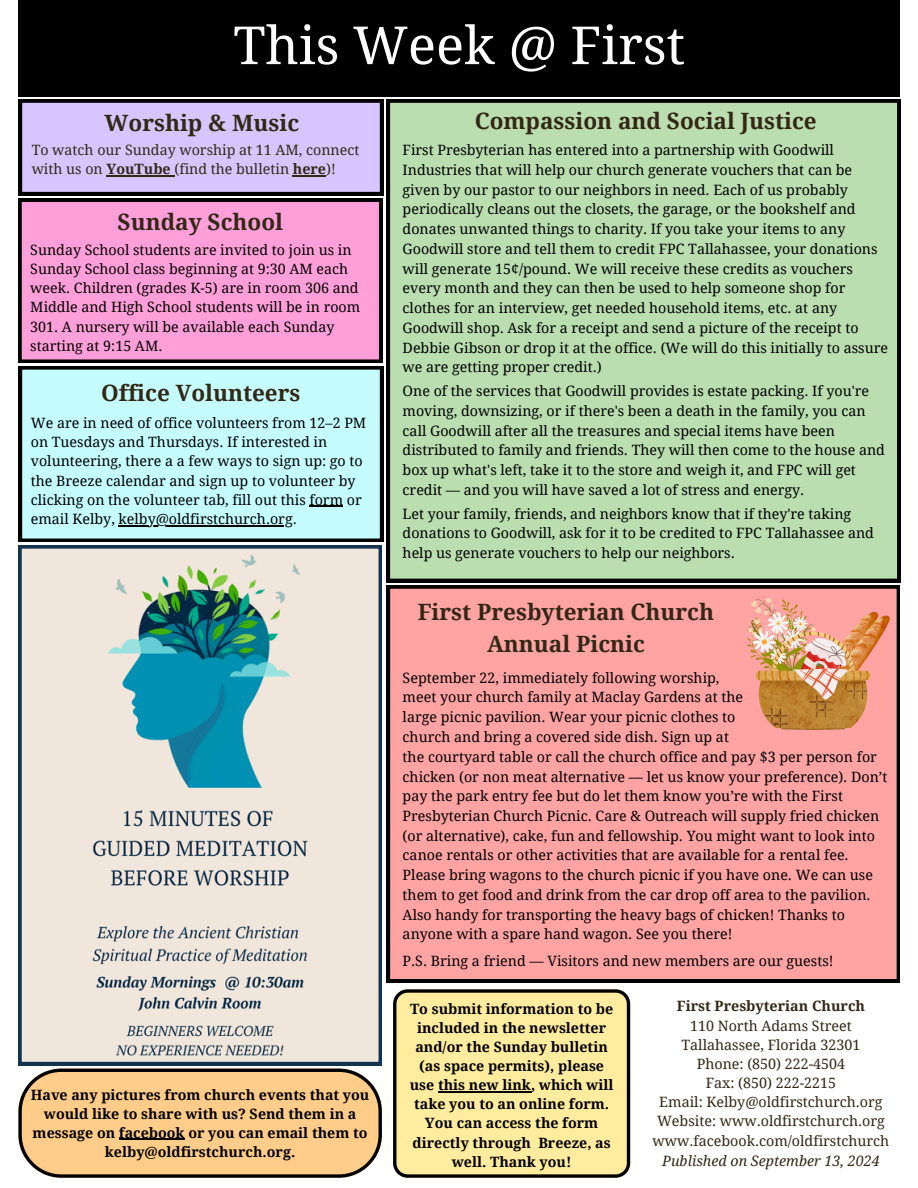
<style>
.page{position:relative;width:918px;height:1188px;background:#fff}
.page>*{position:absolute;margin:0;border:0;box-sizing:border-box;transform-origin:0 0}
.t1{font:52.5px "Droid Serif";color:#fff}
.t2{font:700 22.5px/31.5px "Droid Serif";color:#332715;text-align:center}
.t3{font:14.25px/19.8px "Droid Serif";color:#000}
.t4{font:700 14.25px/19.2px "Droid Serif";color:#000;text-align:center}
.t5{font:14.25px/19.2px "Droid Serif";color:#332715}
.t6{font:italic 14.25px "Droid Serif";color:#332715}
.t7{font:700 14.25px "Droid Serif";color:#332715}
.s1{font-weight:700}
</style>
<div class="page">
<div style="left:18px;top:0;width:882px;height:96px;background:#000"></div>
<svg style="left:393px;top:989px;width:237px;height:189px"></svg>
<hr style="left:438px;top:1091px;width:93px;height:1px;background:#000">
<svg style="left:19px;top:99px;width:364px;height:96px"></svg>
<hr style="left:293px;top:176px;width:33px;height:1px;background:#332715">
<svg style="left:18px;top:199px;width:364px;height:164px"></svg>
<div style="left:19px;top:366px;width:364px;height:176px;background:#c5fdff"></div>
<hr style="left:309px;top:506px;width:34px;height:1px;background:#000">
<hr style="left:119px;top:525px;width:174px;height:1px;background:#000">
<div style="left:387px;top:99px;width:513px;height:483px;background:#badeb0"></div>
<div style="left:387px;top:585px;width:513px;height:397px;background:#ffa3a3"></div>
<img style="left:748px;top:599px;width:141px;height:130px">
<svg style="left:18px;top:545px;width:364px;height:520px"></svg>
<svg style="left:18px;top:1069px;width:364px;height:109px"></svg>
<hr style="left:119px;top:1139px;width:66px;height:1px;background:#000">
<h1 class="t1" style="left:233px;top:15px;width:453px">This Week @ First</h1>
<h2 class="t2" style="left:105px;top:107px;width:196px">Worship &amp; Music</h2>
<p class="t5" style="left:32px;top:141px;width:329px">To watch our Sunday worship at 11 AM, connect with us on <span class="s1">YouTube</span> (find the bulletin <span class="s1">here</span>)!</p>
<p class="t2" style="left:118px;top:206px;width:167px">Sunday School</p>
<h2 class="t3" style="left:30px;top:240px;width:331px;line-height:19.2px">Sunday School students are invited to join us in Sunday School class beginning at 9:30 AM each week. Children (grades K-5) are in room 306 and Middle and High School students will be in room 301. A nursery will be available each Sunday starting at 9:15 AM.</h2>
<h3 class="t2" style="left:101px;top:377px;width:201px">Office Volunteers</h3>
<p class="t3" style="left:31px;top:414px;width:337px;line-height:19.2px">We are in need of office volunteers from 12–2 PM on Tuesdays and Thursdays. If interested in volunteering, there a a few ways to sign up: go to the Breeze calendar and sign up to volunteer by clicking on the volunteer tab, fill out this form or email Kelby, kelby@oldfirstchurch.org.</p>
<p class="t4" style="left:31px;top:1085px;width:340px">Have any pictures from church events that you would like to share with us? Send them in a message on facebook or you can email them to kelby@oldfirstchurch.org.</p>
<h2 class="t2" style="left:475px;top:106px;width:344px">Compassion and Social Justice</h2>
<p class="t3" style="left:403px;top:140px;width:487px">First Presbyterian has entered into a partnership with Goodwill Industries that will help our church generate vouchers that can be given by our pastor to our neighbors in need. Each of us probably periodically cleans out the closets, the garage, or the bookshelf and donates unwanted things to charity. If you take your items to any Goodwill store and tell them to credit FPC Tallahassee, your donations will generate 15¢/pound. We will receive these credits as vouchers every month and they can then be used to help someone shop for clothes for an interview, get needed household items, etc. at any Goodwill shop. Ask for a receipt and send a picture of the receipt to Debbie Gibson or drop it at the office. (We will do this initially to assure we are getting proper credit.)</p>
<p class="t3" style="left:403px;top:381px;width:484px">One of the services that Goodwill provides is estate packing. If you're moving, downsizing, or if there's been a death in the family, you can call Goodwill after all the treasures and special items have been distributed to family and friends. They will then come to the house and box up what's left, take it to the store and weigh it, and FPC will get credit — and you will have saved a lot of stress and energy.</p>
<p class="t3" style="left:403px;top:504px;width:473px">Let your family, friends, and neighbors know that if they're taking donations to Goodwill, ask for it to be credited to FPC Tallahassee and help us generate vouchers to help our neighbors.</p>
<p class="t2" style="left:418px;top:597px;width:298px">First Presbyterian Church<br>Annual Picnic</p>
<p class="t3" style="left:403px;top:668px;width:342px">September 22, immediately following worship, meet your church family at Maclay Gardens at the large picnic pavilion. Wear your picnic clothes to church and bring a covered side dish. Sign up at</p>
<p class="t3" style="left:403px;top:747px;width:486px">the courtyard table or call the church office and pay $3 per person for chicken (or non meat alternative — let us know your preference). Don’t pay the park entry fee but do let them know you’re with the First Presbyterian Church Picnic. Care &amp; Outreach will supply fried chicken (or alternative), cake, fun and fellowship. You might want to look into canoe rentals or other activities that are available for a rental fee.<br>Please bring wagons to the church picnic if you have one. We can use them to get food and drink from the car drop off area to the pavilion.<br>Also handy for transporting the heavy bags of chicken! Thanks to anyone with a spare hand wagon. See you there!</p>
<p class="t3" style="left:403px;top:951px;width:432px">P.S. Bring a friend — Visitors and new members are our guests!</p>
<h2 class="t4" style="left:410px;top:999px;width:205px">To submit information to be included in the newsletter and/or the Sunday bulletin (as space permits), please use this new link, which will take you to an online form.<br>You can access the form directly through Breeze, as well. Thank you!</h2>
<h2 class="t7" style="left:677px;top:998px;width:190px">First Presbyterian Church</h2>
<p class="t5" style="left:690px;top:1016px;width:163px">110 North Adams Street</p>
<p class="t5" style="left:682px;top:1035px;width:180px">Tallahassee, Florida 32301</p>
<p class="t5" style="left:697px;top:1054px;width:150px">Phone: (850) 222-4504</p>
<p class="t5" style="left:706px;top:1073px;width:132px">Fax: (850) 222-2215</p>
<h3 class="t5" style="left:659px;top:1093px;width:225px">Email: Kelby@oldfirstchurch.org</h3>
<p class="t5" style="left:657px;top:1112px;width:229px">Website: www.oldfirstchurch.org</p>
<p class="t5" style="left:653px;top:1131px;width:238px">www.facebook.com/oldfirstchurch</p>
<p class="t6" style="left:662px;top:1153px;width:219px">Published on September 13, 2024</p>
</div>
